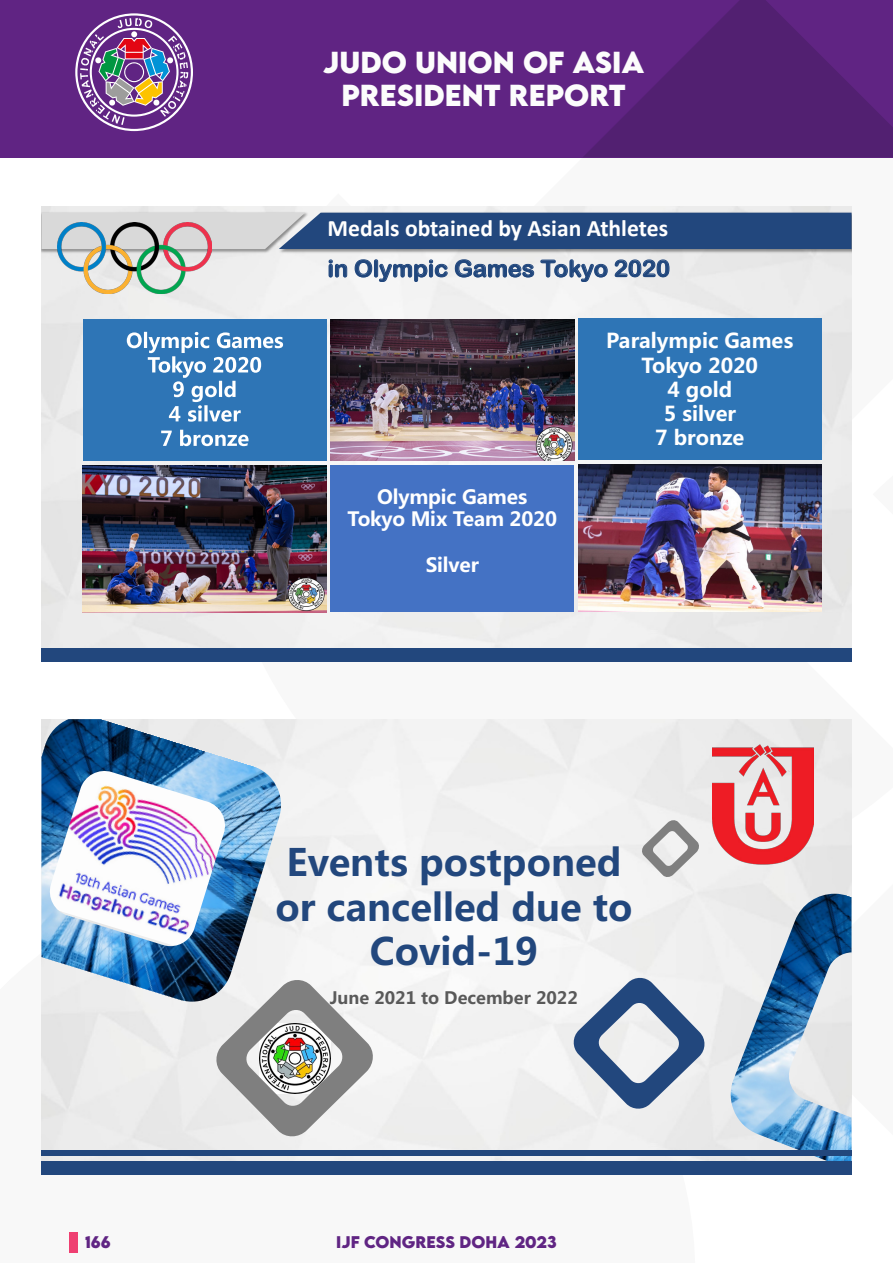
<style>
.page{position:relative;width:893px;height:1263px;background:#fff}
.page>*{position:absolute;margin:0;border:0;box-sizing:border-box;transform-origin:0 0}
.t1{font:700 37.2px/44.7px "Microsoft Ya Hei";color:#22477d;text-align:center}
.Page_headtitle{font:700 27px "LEMONMILK";color:#fcfcfc}
.t2{font:700 23.7px "Calibri";color:#fff}
.t3{font:23.1px "Arial Rounded MT Bold";color:#21477d}
.t4{font:700 20.25px/24.3px "Microsoft Ya Hei";color:#fff;text-align:center}
.t5{font:700 19.35px/22.6px "Microsoft Ya Hei";letter-spacing:-.01em;color:#fff;text-align:center}
.t6{font:700 16.8px "Microsoft Ya Hei";color:#595959}
.t7{font:700 15px "LEMONMILK";color:#602583}
</style>
<div class="page">
<svg style="left:851px;top:744px;width:1px;height:431px"></svg>
<div style="left:0;top:0;width:893px;height:157px;background:#602483"></div>
<svg style="left:584px;top:0;width:309px;height:157px;fill:#522071"></svg>
<svg style="left:75px;top:13px;width:118px;height:118px"></svg>
<div style="left:69px;top:1232px;width:8px;height:20px;background:#ef3f71"></div>
<img style="left:41px;top:206px;width:810px;height:442px">
<img style="left:41px;top:211px;width:236px;height:43px">
<img style="left:277px;top:211px;width:574px;height:43px">
<svg style="left:41px;top:213px;width:810px;height:36px;background:#486590"></svg>
<div style="left:41px;top:648px;width:810px;height:14px;background:#22477d"></div>
<div style="left:83px;top:319px;width:243px;height:142px;background:#2e75b6"></div>
<svg style="left:127px;top:332px;width:156px;height:90px"></svg>
<svg style="left:161px;top:430px;width:88px;height:16px"></svg>
<div style="left:578px;top:319px;width:244px;height:141px;background:#2e75b6"></div>
<div style="left:330px;top:465px;width:244px;height:147px;background:#4472c4"></div>
<img style="left:330px;top:319px;width:244px;height:141px">
<img style="left:578px;top:465px;width:244px;height:147px">
<img style="left:83px;top:466px;width:243px;height:147px">
<img style="left:57px;top:223px;width:155px;height:71px">
<img style="left:41px;top:719px;width:810px;height:442px">
<img style="left:41px;top:719px;width:245px;height:287px">
<img style="left:231px;top:895px;width:24px;height:78px">
<img style="left:101px;top:719px;width:78px;height:24px">
<svg style="left:572px;top:976px;width:134px;height:134px"></svg>
<svg style="left:641px;top:819px;width:59px;height:59px"></svg>
<img style="left:725px;top:894px;width:126px;height:267px">
<div style="left:41px;top:1161px;width:810px;height:14px;background:#22477d"></div>
<div style="left:41px;top:1150px;width:810px;height:5px;background:#22477d"></div>
<img style="left:713px;top:742px;width:101px;height:123px">
<svg style="left:214px;top:978px;width:161px;height:160px"></svg>
<p class="Page_headtitle" style="left:323px;top:44px;width:323px">JUDO UNION OF ASIA</p>
<p class="Page_headtitle" style="left:341px;top:77px;width:266px">PRESIDENT REPORT</p>
<p class="t2" style="left:328px;top:212px;width:342px">Medals obtained by Asian Athletes</p>
<p class="t3" style="left:328px;top:255px;width:344px">in Olympic Games Tokyo 2020</p>
<p class="t5" style="left:348px;top:484px;width:211px">Olympic Games<br>Tokyo Mix Team 2020</p>
<p class="t5" style="left:426px;top:553px;width:55px">Silver</p>
<p class="t4" style="left:606px;top:328px;width:189px">Paralympic Games<br>Tokyo 2020<br>4 gold<br>5 silver<br>7 bronze</p>
<p class="t1" style="left:275px;top:839px;width:358px">Events postponed or cancelled due to<br>Covid-19</p>
<p class="t6" style="left:330px;top:986px;width:250px">June 2021 to December 2022</p>
<p class="t7" style="left:85px;top:1232px;width:27px">166</p>
<p class="t7" style="left:336px;top:1232px;width:222px">IJF CONGRESS DOHA 2023</p>
</div>
